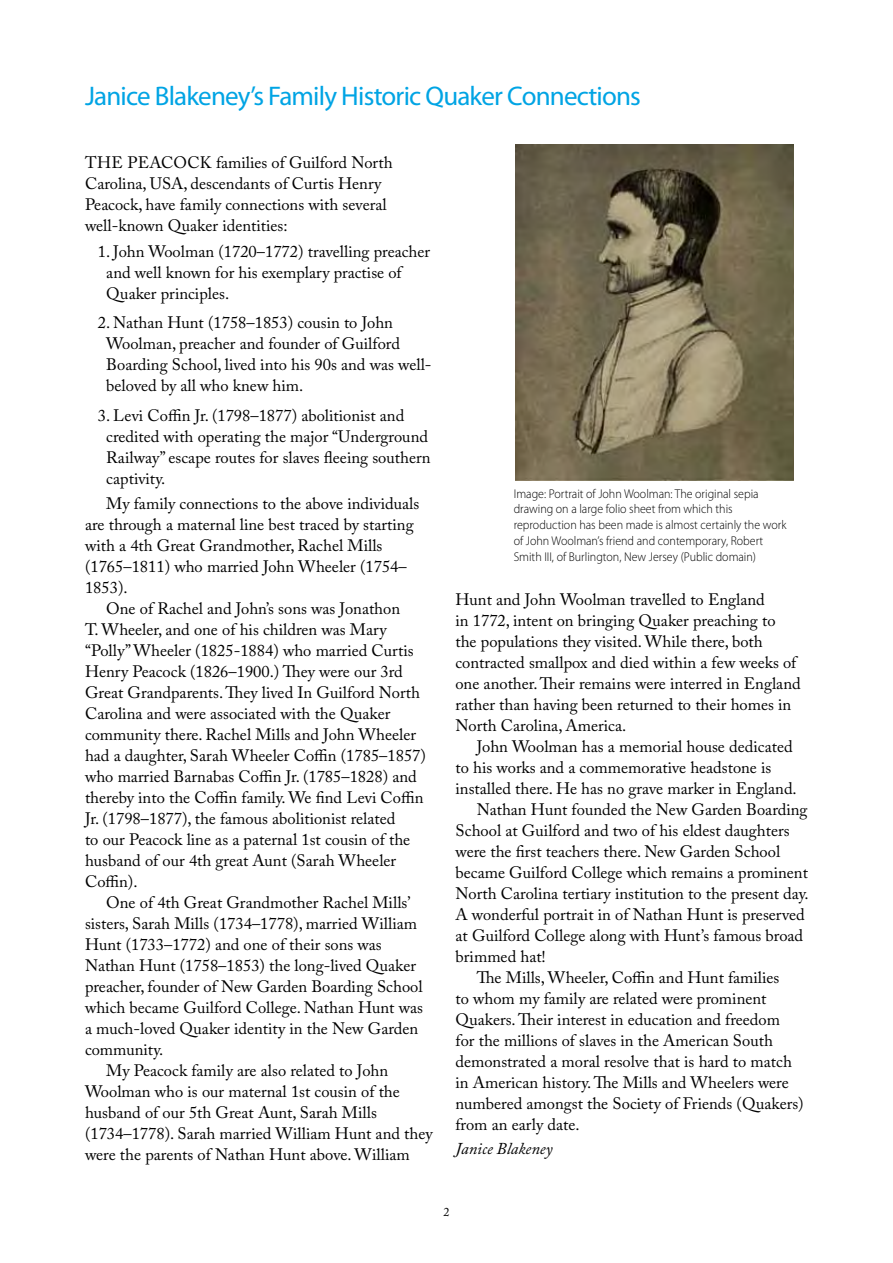
<style>
.page{position:relative;width:893px;height:1263px;background:#fff}
.page>*{position:absolute;margin:0;border:0;box-sizing:border-box;transform-origin:0 0}
.t1{font:27px "Myriad Pro";letter-spacing:-.03em;color:#00a4e4}
.t2{font:16.5px/21px "Adobe Caslon Pro";color:#000}
.t3{font:italic 16.5px "Adobe Caslon Pro";color:#000}
.t4{font:300 12.75px/15.9px "Myriad Pro";color:#000;scale:.94 1}
.t5{font:12px "Adobe Caslon Pro";color:#000}
</style>
<div class="page">
<img style="left:516px;top:145px;width:277px;height:335px">
<h1 class="t1" style="left:85px;top:80px;width:557px">Janice Blakeney’s Family Historic Quaker Connections</h1>
<p class="t2" style="left:85px;top:152px;width:309px">The Peacock families of Guilford North Carolina, USA, descendants of Curtis Henry Peacock, have family connections with several well-known Quaker identities:</p>
<p class="t2" style="left:106px;top:240px;width:325px;text-indent:-8px">1. John Woolman (1720–1772) travelling preacher and well known for his exemplary practise of<br>Quaker principles.</p>
<p class="t2" style="left:106px;top:312px;width:327px;text-indent:-8px">2. Nathan Hunt (1758–1853) cousin to John Woolman, preacher and founder of Guilford Boarding School, lived into his 90s and was well&shy;beloved by all who knew him.</p>
<p class="t2" style="left:106px;top:404px;width:326px;text-indent:-8px">3. Levi Coffin Jr. (1798–1877) abolitionist and credited with operating the major “Underground Railway” escape routes for slaves fleeing southern captivity.</p>
<p class="t2" style="left:85px;top:493px;width:336px;text-indent:21px">My family connections to the above individuals are through a maternal line best traced by starting with a 4th Great Grandmother, Rachel Mills (1765–1811) who married John Wheeler (1754– 1853).</p>
<p class="t2" style="left:85px;top:598px;width:342px;text-indent:21px">One of Rachel and John’s sons was Jonathon<br>T. Wheeler, and one of his children was Mary “Polly” Wheeler (1825-1884) who married Curtis Henry Peacock (1826–1900.) They were our 3rd Great Grandparents. They lived In Guilford North Carolina and were associated with the Quaker community there. Rachel Mills and John Wheeler had a daughter, Sarah Wheeler Coffin (1785–1857) who married Barnabas Coffin Jr. (1785–1828) and thereby into the Coffin family. We find Levi Coffin Jr. (1798–1877), the famous abolitionist related<br>to our Peacock line as a paternal 1st cousin of the husband of our 4th great Aunt (Sarah Wheeler Coffin).</p>
<p class="t2" style="left:106px;top:892px;width:306px">One of 4th Great Grandmother Rachel Mills’</p>
<p class="t2" style="left:85px;top:913px;width:334px">sisters, Sarah Mills (1734–1778), married William</p>
<p class="t2" style="left:85px;top:934px;width:298px">Hunt (1733–1772) and one of their sons was</p>
<p class="t2" style="left:85px;top:955px;width:333px">Nathan Hunt (1758–1853) the long-lived Quaker</p>
<p class="t2" style="left:85px;top:976px;width:339px">preacher, founder of New Garden Boarding School</p>
<p class="t2" style="left:85px;top:997px;width:339px">which became Guilford College. Nathan Hunt was</p>
<p class="t2" style="left:85px;top:1018px;width:335px">a much-loved Quaker identity in the New Garden</p>
<p class="t2" style="left:85px;top:1039px;width:80px">community.</p>
<p class="t2" style="left:106px;top:1060px;width:283px">My Peacock family are also related to John</p>
<p class="t2" style="left:85px;top:1081px;width:316px">Woolman who is our maternal 1st cousin of the</p>
<p class="t2" style="left:85px;top:1102px;width:293px">husband of our 5th Great Aunt, Sarah Mills</p>
<p class="t2" style="left:85px;top:1123px;width:349px">(1734–1778). Sarah married William Hunt and they</p>
<p class="t2" style="left:85px;top:1144px;width:326px">were the parents of Nathan Hunt above. William</p>
<p class="t4" style="left:514px;top:485px;width:292px">Image: Portrait of John Woolman: The original sepia drawing on a large folio sheet from which this reproduction has been made is almost certainly the work of John Woolman’s friend and contemporary, Robert Smith III, of Burlington, New Jersey (Public domain)</p>
<p class="t2" style="left:455px;top:589px;width:347px">Hunt and John Woolman travelled to England<br>in 1772, intent on bringing Quaker preaching to the populations they visited. While there, both contracted smallpox and died within a few weeks of one another. Their remains were interred in England rather than having been returned to their homes in North Carolina, America.</p>
<p class="t2" style="left:477px;top:736px;width:317px">John Woolman has a memorial house dedicated</p>
<p class="t2" style="left:455px;top:757px;width:317px">to his works and a commemorative headstone is</p>
<p class="t2" style="left:455px;top:778px;width:343px">installed there. He has no grave marker in England.</p>
<p class="t2" style="left:477px;top:799px;width:332px">Nathan Hunt founded the New Garden Boarding</p>
<p class="t2" style="left:455px;top:820px;width:336px">School at Guilford and two of his eldest daughters</p>
<p class="t2" style="left:455px;top:841px;width:326px">were the first teachers there. New Garden School</p>
<p class="t2" style="left:455px;top:862px;width:354px">became Guilford College which remains a prominent</p>
<p class="t2" style="left:455px;top:883px;width:355px">North Carolina tertiary institution to the present day.</p>
<p class="t2" style="left:455px;top:904px;width:351px">A wonderful portrait in of Nathan Hunt is preserved</p>
<p class="t2" style="left:455px;top:925px;width:349px">at Guilford College along with Hunt’s famous broad</p>
<p class="t2" style="left:455px;top:946px;width:92px">brimmed hat!</p>
<p class="t2" style="left:477px;top:967px;width:304px">The Mills, Wheeler, Coffin and Hunt families</p>
<p class="t2" style="left:455px;top:988px;width:312px">to whom my family are related were prominent</p>
<p class="t2" style="left:455px;top:1009px;width:326px">Quakers. Their interest in education and freedom</p>
<p class="t2" style="left:455px;top:1030px;width:319px">for the millions of slaves in the American South</p>
<p class="t2" style="left:455px;top:1051px;width:338px">demonstrated a moral resolve that is hard to match</p>
<p class="t2" style="left:455px;top:1072px;width:335px">in American history. The Mills and Wheelers were</p>
<p class="t2" style="left:455px;top:1093px;width:350px">numbered amongst the Society of Friends (Quakers)</p>
<p class="t2" style="left:455px;top:1114px;width:126px">from an early date.</p>
<p class="t3" style="left:455px;top:1139px;width:99px">Janice Blakeney</p>
<p class="t5" style="left:443px;top:1205px;width:7px">2</p>
</div>
